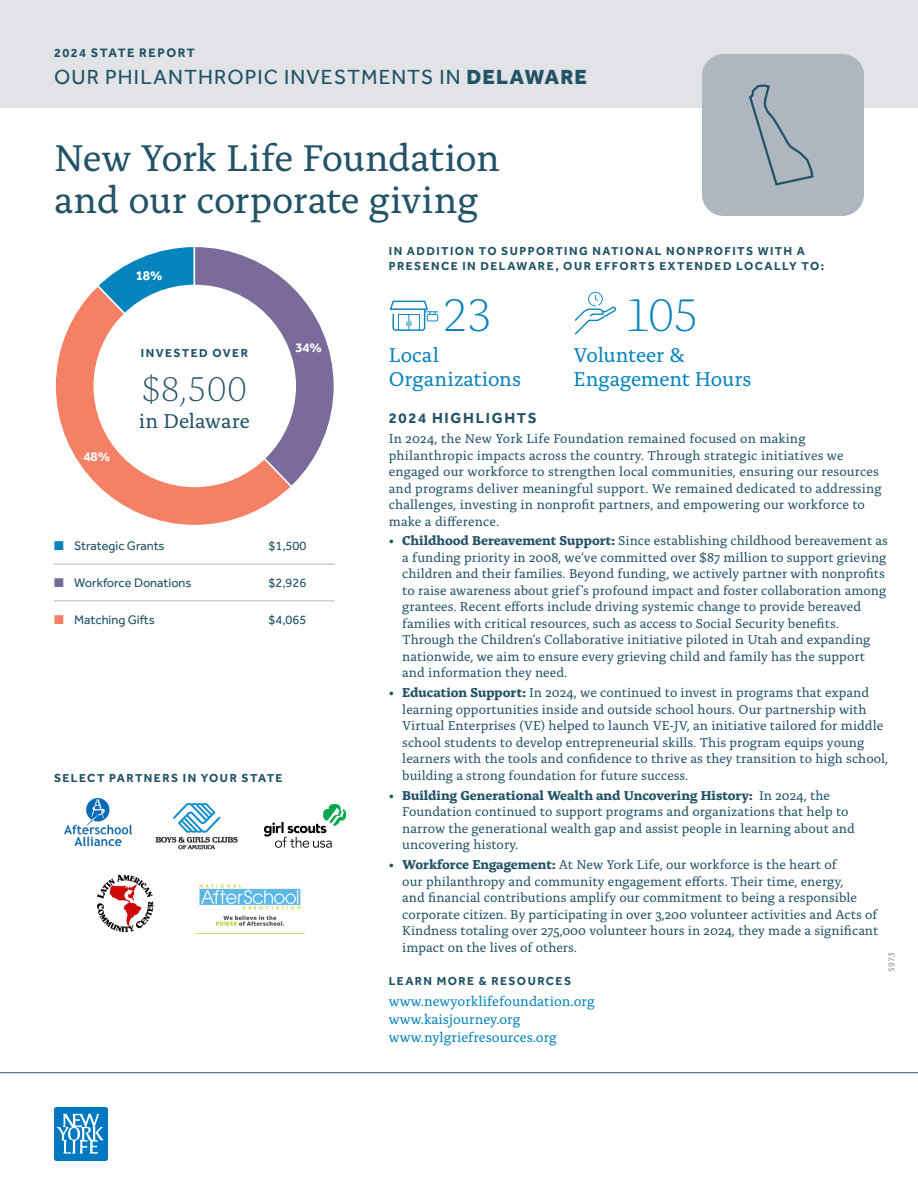
<style>
.page{position:relative;width:918px;height:1188px;background:#fff}
.page>*{position:absolute;margin:0;border:0;box-sizing:border-box;transform-origin:0 0}
.Callout__Alda_Light_32_36{font:300 48px "Alda OT";color:#0784bc}
.Title__Alda_Regular_26_28{font:39px/42px "Alda OT";letter-spacing:-.015em;color:#225367}
.Callout__Alda_Light_24_27{font:300 36px "Alda OT";color:#225367}
.Callout__Alda_Regular_14_16{font:21px/24px "Alda OT";letter-spacing:-.005em;color:#0784bc}
.Title__Effra_Regular_14_18{font:21px "NYLIC Effra";letter-spacing:.055em;color:#225367}
.Callout__Alda_Regular_14_16-2{font:21px "Alda OT";color:#225367}
.t1{font:700 15px "NYLIC Effra";letter-spacing:.115em;color:#225367}
.t2{font:14.25px/18px "Alda OT";color:#0784bc}
.t3{font:13.5px/16.5px "Alda OT";color:#225367}
.t4{font:700 13.5px "NYLIC Effra";color:#fff}
.Chart_Key__Effra_Regular_8_5_11__rule_be{font:12.75px "NYLIC Effra";color:#225367}
.Chart_Key__Effra_Regular_8_5_11{font:12.75px "NYLIC Effra";color:#225367}
.Head__Effra_Bold_8_5_10_5{font:700 12.75px "NYLIC Effra";letter-spacing:.11em;color:#225367}
.Head__Effra_Bold_8_10__space_above{font:700 12px/15px "NYLIC Effra";letter-spacing:.12em;color:#225367}
.Head__Effra_Bold_8_10__space_below{font:700 12px "NYLIC Effra";letter-spacing:.115em;color:#225367}
.Head__Effra_Bold_8_10{font:700 12px "NYLIC Effra";letter-spacing:.12em;color:#225367}
.t5{font:9px "NYLIC Effra";color:#939598}
.s1{font-family:"Effra Corp";font-weight:800}
.s2{color:#0784bc}
.s3{color:#7a6b9b}
.s4{color:#f48165}
.s5{font-weight:700}
</style>
<div class="page">
<div style="left:0;top:0;width:918px;height:108px;background:#e1e3e7"></div>
<div style="left:702px;top:54px;width:162px;height:162px;background:#aeb7c0;border-radius:22px"></div>
<hr style="left:0;top:1072px;width:918px;height:1px;background:#225367">
<svg style="left:55px;top:247px;width:279px;height:278px"></svg>
<svg style="left:749px;top:84px;width:65px;height:102px"></svg>
<hr style="left:54px;top:564px;width:281px;height:1px;background:#aeb7c0">
<hr style="left:54px;top:600px;width:281px;height:1px;background:#aeb7c0">
<svg style="left:390px;top:301px;width:48px;height:30px"></svg>
<img style="left:155px;top:803px;width:83px;height:46px">
<svg style="left:575px;top:292px;width:41px;height:42px"></svg>
<img style="left:97px;top:874px;width:57px;height:59px">
<img style="left:264px;top:804px;width:83px;height:44px">
<img style="left:196px;top:884px;width:109px;height:50px">
<div style="left:54px;top:1107px;width:54px;height:54px;background:#0079c2;border-radius:3px"></div>
<svg style="left:56px;top:1114px;width:48px;height:40px"></svg>
<img style="left:65px;top:799px;width:67px;height:47px">
<p class="Head__Effra_Bold_8_5_10_5" style="left:54px;top:45px;width:142px">2024 STATE REPORT</p>
<p class="Title__Effra_Regular_14_18" style="left:54px;top:65px;width:535px">OUR PHILANTHROPIC INVESTMENTS IN <span class="s1">DELAWARE</span></p>
<p class="Title__Alda_Regular_26_28" style="left:54px;top:140px;width:447px">New York Life Foundation and our corporate giving</p>
<p class="Head__Effra_Bold_8_10__space_above" style="left:389px;top:243px;width:437px">IN ADDITION TO SUPPORTING NATIONAL NONPROFITS WITH A<br>PRESENCE IN DELAWARE, OUR EFFORTS EXTENDED LOCALLY TO:</p>
<p class="t4" style="left:136px;top:267px;width:28px">18%</p>
<p class="t4" style="left:83px;top:448px;width:28px">48%</p>
<p class="Head__Effra_Bold_8_10" style="left:141px;top:346px;width:109px">INVESTED OVER</p>
<p class="Callout__Alda_Light_24_27" style="left:142px;top:374px;width:107px">$8,500</p>
<p class="Callout__Alda_Regular_14_16-2" style="left:139px;top:413px;width:113px">in Delaware</p>
<p class="t4" style="left:295px;top:340px;width:28px">34%</p>
<p class="Chart_Key__Effra_Regular_8_5_11__rule_be" style="left:54px;top:539px;width:112px"><span class="s2">■</span> Strategic Grants</p>
<p class="Chart_Key__Effra_Regular_8_5_11__rule_be" style="left:268px;top:539px;width:39px">$1,500</p>
<p class="Chart_Key__Effra_Regular_8_5_11__rule_be" style="left:54px;top:575px;width:139px"><span class="s3">■</span> Workforce Donations</p>
<p class="Chart_Key__Effra_Regular_8_5_11__rule_be" style="left:268px;top:575px;width:39px">$2,926</p>
<p class="Chart_Key__Effra_Regular_8_5_11" style="left:54px;top:612px;width:102px"><span class="s4">■</span> Matching Gifts</p>
<p class="Chart_Key__Effra_Regular_8_5_11" style="left:268px;top:612px;width:39px">$4,065</p>
<p class="Head__Effra_Bold_8_10__space_below" style="left:54px;top:770px;width:230px">SELECT PARTNERS IN YOUR STATE</p>
<p class="Callout__Alda_Light_32_36" style="left:442px;top:295px;width:53px">23</p>
<p class="Callout__Alda_Regular_14_16" style="left:389px;top:344px;width:134px">Local<br>Organizations</p>
<p class="Callout__Alda_Light_32_36" style="left:625px;top:295px;width:76px">105</p>
<p class="Callout__Alda_Regular_14_16" style="left:574px;top:344px;width:179px">Volunteer &amp;<br>Engagement Hours</p>
<p class="t1" style="left:389px;top:409px;width:149px">2024 HIGHLIGHTS</p>
<p class="t3" style="left:389px;top:431px;width:494px">In 2024, the New York Life Foundation remained focused on making philanthropic impacts across the country. Through strategic initiatives we engaged our workforce to strengthen local communities, ensuring our resources and programs deliver meaningful support. We remained dedicated to addressing challenges, investing in nonprofit partners, and empowering our workforce to make a difference.</p>
<p class="t3" style="left:402px;top:534px;width:487px;text-indent:-14px"><span class="s5">• Childhood Bereavement Support:</span> Since establishing childhood bereavement as a funding priority in 2008, we’ve committed over $87 million to support grieving children and their families. Beyond funding, we actively partner with nonprofits to raise awareness about grief's profound impact and foster collaboration among grantees. Recent efforts include driving systemic change to provide bereaved families with critical resources, such as access to Social Security benefits.<br>Through the Children’s Collaborative initiative piloted in Utah and expanding nationwide, we aim to ensure every grieving child and family has the support and information they need.</p>
<p class="t3" style="left:402px;top:686px;width:488px;text-indent:-14px"><span class="s5">• Education Support:</span> In 2024, we continued to invest in programs that expand learning opportunities inside and outside school hours. Our partnership with Virtual Enterprises (VE) helped to launch VE-JV, an initiative tailored for middle school students to develop entrepreneurial skills. This program equips young learners with the tools and confidence to thrive as they transition to high school, building a strong foundation for future success.</p>
<p class="t3" style="left:402px;top:788px;width:454px;text-indent:-14px"><span class="s5">• Building Generational Wealth and Uncovering History:</span> In 2024, the Foundation continued to support programs and organizations that help to narrow the generational wealth gap and assist people in learning about and uncovering history.</p>
<p class="t3" style="left:402px;top:857px;width:478px;text-indent:-14px"><span class="s5">• Workforce Engagement:</span> At New York Life, our workforce is the heart of<br>our philanthropy and community engagement efforts. Their time, energy,<br>and financial contributions amplify our commitment to being a responsible corporate citizen. By participating in over 3,200 volunteer activities and Acts of Kindness totaling over 275,000 volunteer hours in 2024, they made a significant impact on the lives of others.</p>
<p class="Head__Effra_Bold_8_10__space_above" style="left:389px;top:973px;width:184px">LEARN MORE &amp; RESOURCES</p>
<p class="t2" style="left:389px;top:993px;width:207px">www.newyorklifefoundation.org www.kaisjourney.org www.nylgriefresources.org</p>
<p class="t5" style="left:886px;top:972px;width:21px;rotate:-90deg">5973</p>
</div>
